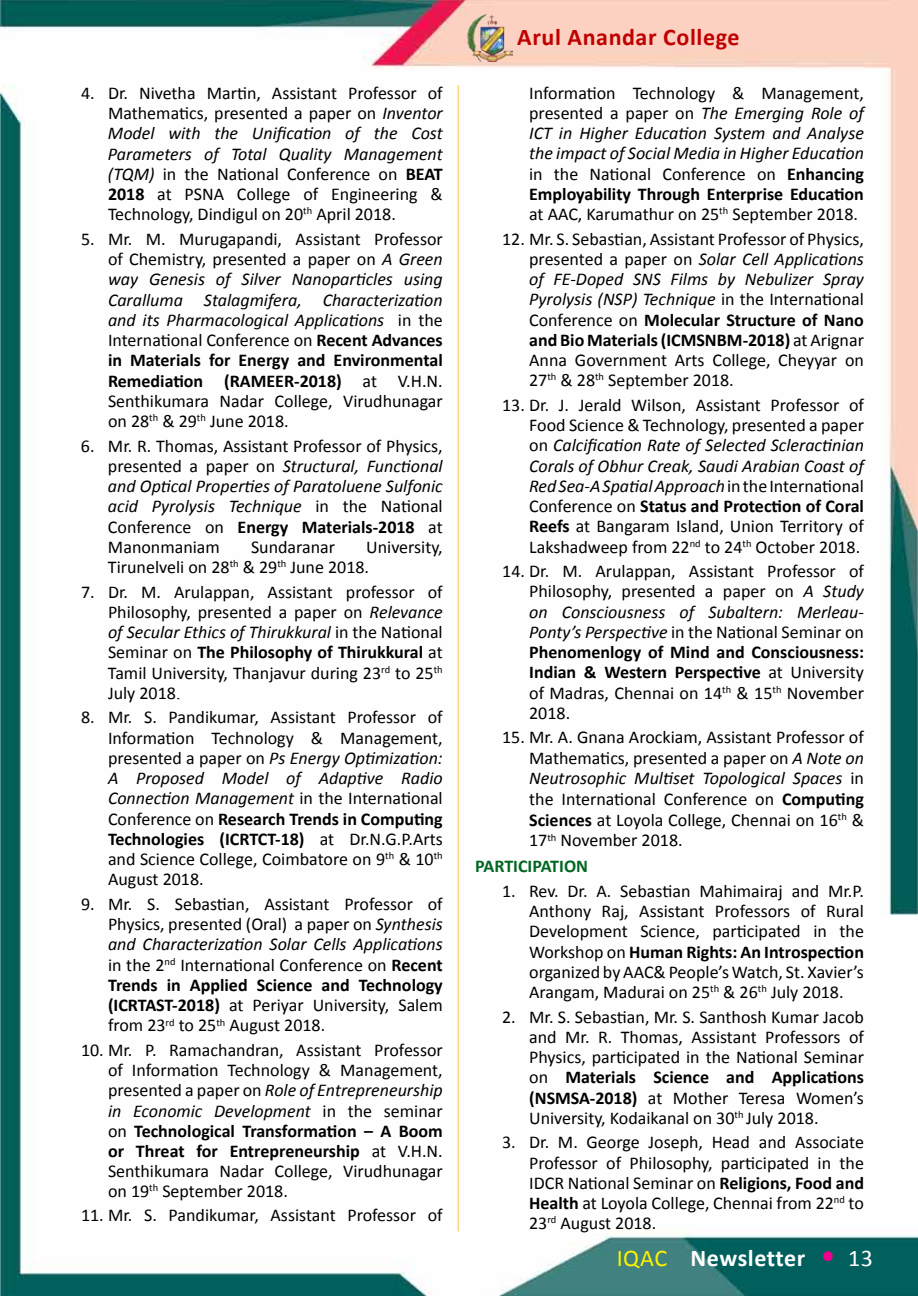
<style>
.page{position:relative;width:918px;height:1296px;background:#fff}
.page>*{position:absolute;margin:0;border:0;box-sizing:border-box;transform-origin:0 0}
.t1{font:700 24px "Calibri";letter-spacing:.025em;color:#c00000}
.t2{font:700 24px "Calibri";letter-spacing:.02em;color:#fff}
.t3{font:18px/20.2px "Calibri";color:#000;text-align:justify}
.t4{font:700 18px "Calibri";color:#006621}
.s1{font-style:italic}
.s2{font-weight:700}
.s3{font-family:"Times New Roman"}
.s4{font-weight:400;color:#fff200}
.s5{font-weight:400;font-size:31.5px;color:#ec008c}
.s6{font-weight:400}
</style>
<div class="page">
<img style="left:0;top:0;width:918px;height:1296px">
<img style="left:468px;top:14px;width:45px;height:47px">
<hr style="left:458px;top:85px;width:1px;height:1146px;background:#fff">
<p class="t3" style="left:108px;top:82px;width:336px;text-indent:-27px">4. Dr. Nivetha Martin, Assistant Professor of Mathematics, presented a paper on <span class="s1">Inventor Model with the Unification of the Cost Parameters of Total Quality Management (TQM)</span> in the National Conference on <span class="s2">BEAT 2018</span> at PSNA College of Engineering &amp; Technology, Dindigul on 20<sup>th</sup> April 2018.</p>
<p class="t3" style="left:108px;top:228px;width:336px;text-indent:-27px">5. Mr. M. Murugapandi, Assistant Professor of Chemistry, presented a paper on <span class="s1">A Green way Genesis of Silver Nanoparticles using Caralluma Stalagmifera, Characterization and its Pharmacological Applications</span> in the International Conference on <span class="s2">Recent Advances in Materials for Energy and Environmental Remediation (RAMEER-2018)</span> at V.H.N.<br>Senthikumara Nadar College, Virudhunagar on 28<sup>th</sup> &amp; 29<sup>th</sup> June 2018.</p>
<p class="t3" style="left:108px;top:435px;width:336px;text-indent:-27px">6. Mr. R. Thomas, Assistant Professor of Physics, presented a paper on <span class="s1">Structural, Functional and Optical Properties of Paratoluene Sulfonic acid Pyrolysis Technique</span> in the National Conference on <span class="s2">Energy Materials-2018</span> at Manonmaniam</p>
<p class="t3" style="left:251px;top:536px;width:86px">Sundaranar</p>
<p class="t3" style="left:108px;top:536px;width:336px;text-indent:258px">University,<br>Tirunelveli on 28<sup>th</sup> &amp; 29<sup>th</sup> June 2018.</p>
<p class="t3" style="left:108px;top:581px;width:336px;text-indent:-27px">7. Dr. M. Arulappan, Assistant professor of Philosophy, presented a paper on <span class="s1">Relevance of Secular Ethics of Thirukkural</span> in the National Seminar on <span class="s2">The Philosophy of Thirukkural</span> at Tamil University, Thanjavur during 23<sup>rd</sup> to 25<sup>th </sup>July 2018<span class="s3">.</span></p>
<p class="t3" style="left:108px;top:707px;width:336px;text-indent:-27px">8. Mr. S. Pandikumar, Assistant Professor of Information Technology &amp; Management, presented a paper on <span class="s1">Ps Energy Optimization:<br>A Proposed Model of Adaptive Radio Connection Management</span> in the International Conference on <span class="s2">Research Trends in Computing Technologies (ICRTCT-18)</span> at Dr.N.G.P.Arts and Science College, Coimbatore on 9<sup>th</sup> &amp; 10<sup>th </sup>August 2018.</p>
<p class="t3" style="left:108px;top:893px;width:336px;text-indent:-27px">9. Mr. S. Sebastian, Assistant Professor of Physics, presented (Oral) a paper on <span class="s1">Synthesis and Characterization Solar Cells Applications </span>in the 2<sup>nd</sup> International Conference on <span class="s2">Recent Trends in Applied Science and Technology (ICRTAST-2018)</span> at Periyar University, Salem from 23<sup>rd</sup> to 25<sup>th</sup> August 2018.</p>
<p class="t3" style="left:108px;top:1039px;width:336px;text-indent:-27px">10. Mr. P. Ramachandran, Assistant Professor of Information Technology &amp; Management, presented a paper on <span class="s1">Role of Entrepreneurship in Economic Development</span> in the seminar on <span class="s2">Technological Transformation – A Boom or Threat for Entrepreneurship</span> at V.H.N.<br>Senthikumara Nadar College, Virudhunagar on 19<sup>th</sup> September 2018.</p>
<p class="t3" style="left:81px;top:1204px;width:363px">11. Mr. S. Pandikumar, Assistant Professor of</p>
<h1 class="t1" style="left:517px;top:22px;width:224px">Arul Anandar College</h1>
<p class="t3" style="left:529px;top:82px;width:336px">Information Technology &amp; Management, presented a paper on <span class="s1">The Emerging Role of ICT in Higher Education System and Analyse the impact of Social Media in Higher Education </span>in the National Conference on <span class="s2">Enhancing Employability Through Enterprise Education </span>at AAC, Karumathur on 25<sup>th</sup> September 2018.</p>
<p class="t3" style="left:529px;top:228px;width:336px;text-indent:-27px">12. Mr. S. Sebastian, Assistant Professor of Physics, presented a paper on <span class="s1">Solar Cell Applications of FE-Doped SNS Films by Nebulizer Spray Pyrolysis (NSP) Technique</span> in the International Conference on <span class="s2">Molecular Structure of Nano and Bio Materials (ICMSNBM-2018)</span> at Arignar Anna Government Arts College, Cheyyar on 27<sup>th</sup> &amp; 28<sup>th</sup> September 2018.</p>
<p class="t3" style="left:529px;top:394px;width:336px;text-indent:-27px">13. Dr. J. Jerald Wilson, Assistant Professor of Food Science &amp; Technology, presented a paper on <span class="s1">Calcification Rate of Selected Scleractinian Corals of Obhur Creak, Saudi Arabian Coast of Red Sea-A Spatial Approach</span> in the International Conference on <span class="s2">Status and Protection of Coral Reefs</span> at Bangaram Island, Union Territory of Lakshadweep from 22<sup>nd</sup> to 24<sup>th</sup> October 2018.</p>
<p class="t3" style="left:529px;top:560px;width:336px;text-indent:-27px">14. Dr. M. Arulappan, Assistant Professor of Philosophy, presented a paper on <span class="s1">A Study on Consciousness of Subaltern: Merleau-Ponty’s Perspective</span> in the National Seminar on <span class="s2">Phenomenlogy of Mind and Consciousness:<br>Indian &amp; Western Perspective</span> at University of Madras, Chennai on 14<sup>th</sup> &amp; 15<sup>th</sup> November 2018.</p>
<p class="t3" style="left:529px;top:726px;width:336px;line-height:20.7px;text-indent:-27px">15. Mr. A. Gnana Arockiam, Assistant Professor of Mathematics, presented a paper on <span class="s1">A Note on Neutrosophic Multiset Topological Spaces</span> in the International Conference on <span class="s2">Computing Sciences</span> at Loyola College, Chennai on 16<sup>th</sup> &amp; 17<sup>th</sup> November 2018.</p>
<p class="t4" style="left:475px;top:855px;width:114px">PARTICIPATION</p>
<p class="t3" style="left:529px;top:880px;width:336px;text-indent:-27px">1. Rev. Dr. A. Sebastian Mahimairaj and Mr.P.<br>Anthony Raj, Assistant Professors of Rural Development Science, participated in the Workshop on <span class="s2">Human Rights: An Introspection </span>organized by AAC&amp; People’s Watch, St. Xavier’s Arangam, Madurai on 25<sup>th</sup> &amp; 26<sup>th</sup> July 2018.</p>
<p class="t3" style="left:529px;top:1006px;width:336px;text-indent:-27px">2. Mr. S. Sebastian, Mr. S. Santhosh Kumar Jacob and Mr. R. Thomas, Assistant Professors of Physics, participated in the National Seminar on <span class="s2">Materials Science and Applications (NSMSA-2018)</span> at Mother Teresa Women’s University, Kodaikanal on 30<sup>th</sup> July 2018.</p>
<p class="t3" style="left:529px;top:1131px;width:336px;text-indent:-27px">3. Dr. M. George Joseph, Head and Associate Professor of Philosophy, participated in the IDCR National Seminar on <span class="s2">Religions, Food and Health</span> at Loyola College, Chennai from 22<sup>nd</sup> to 23<sup>rd</sup> August 2018.</p>
<h1 class="t2" style="left:617px;top:1243px;width:258px"><span class="s4">IQAC</span> Newsletter <span class="s5">•</span> <span class="s6">13</span></h1>
</div>
